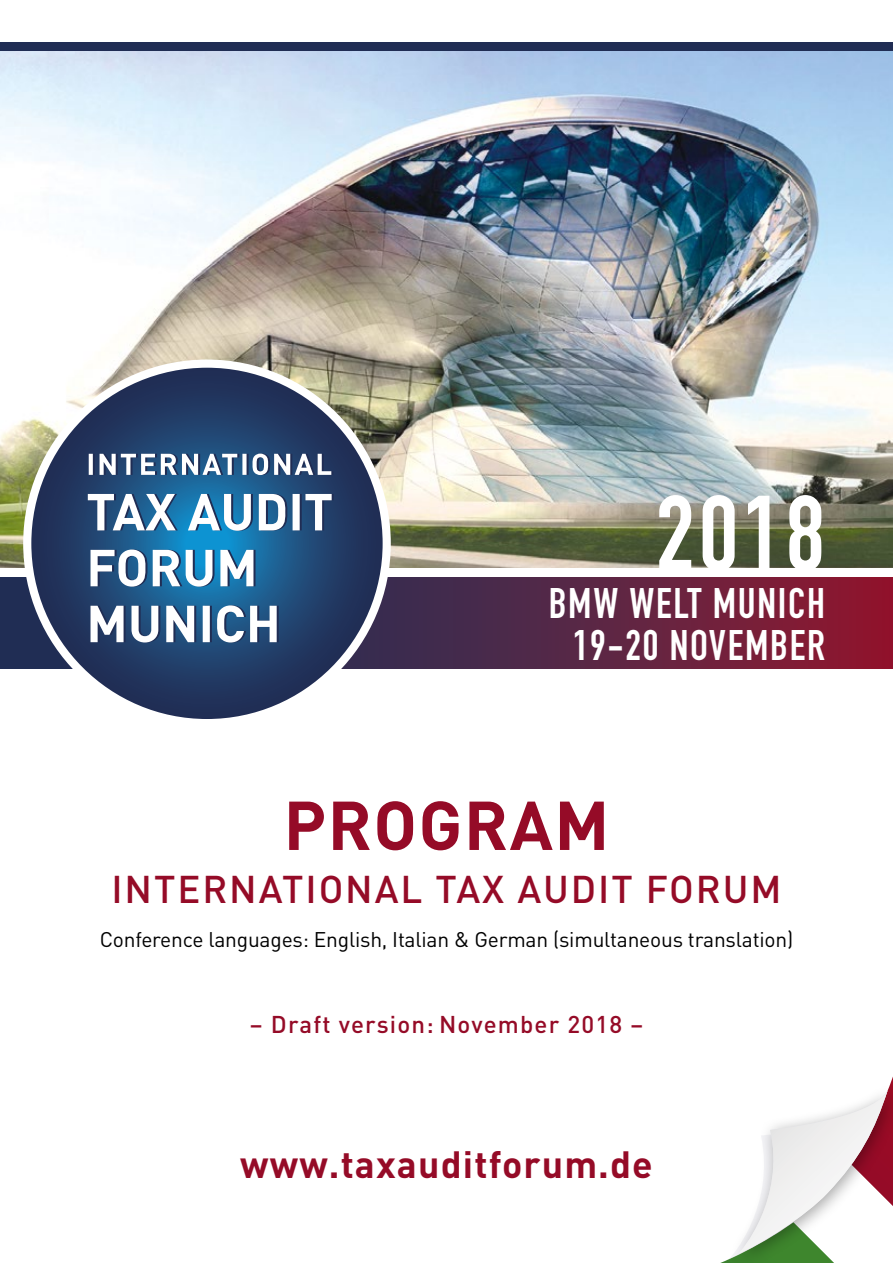
<style>
.page{position:relative;width:893px;height:1263px;background:#fff}
.page>*{position:absolute;margin:0;border:0;box-sizing:border-box;transform-origin:0 0}
.t1{font:700 105.3px "DIN Condensed";color:#fff}
.t2{font:700 67.95px "DIN";letter-spacing:.02em;color:#950b27}
.t3{font:700 42.15px/42.2px "DIN Condensed";letter-spacing:.04em;color:#fff;text-align:center}
.t4{font:500 38.25px "DIN";letter-spacing:.05em;color:#950b27}
.t5{font:700 37.5px "DIN Pro";letter-spacing:.03em;color:#950b27}
.t6{font:500 24px "DIN";letter-spacing:.05em;color:#950b27}
.t7{font:21px "DIN Pro";letter-spacing:-.01em;color:#000}
</style>
<div class="page">
<img style="left:0;top:51px;width:893px;height:517px">
<svg style="left:0;top:578px;width:893px;height:90px;background:#5d2442"></svg>
<div style="left:0;top:43px;width:893px;height:8px;background:#202d54"></div>
<div style="left:23px;top:359px;width:368px;height:368px;background:#fff;border-radius:50%"></div>
<svg style="left:31px;top:368px;width:352px;height:351px;background:#21406b"></svg>
<svg style="left:91px;top:605px;width:188px;height:37px"></svg>
<svg style="left:91px;top:549px;width:165px;height:38px"></svg>
<svg style="left:88px;top:494px;width:246px;height:37px"></svg>
<svg style="left:89px;top:454px;width:244px;height:21px"></svg>
<svg style="left:720px;top:1076px;width:173px;height:187px"></svg>
<h1 class="t1" style="left:656px;top:463px;width:171px">2018</h1>
<h3 class="t3" style="left:549px;top:581px;width:278px">BMW WELT MUNICH<br>19-20 NOVEMBER</h3>
<h2 class="t2" style="left:284px;top:781px;width:327px">PROGRAM</h2>
<h3 class="t4" style="left:111px;top:865px;width:672px">INTERNATIONAL TAX AUDIT FORUM</h3>
<p class="t7" style="left:100px;top:925px;width:695px">Conference languages: English, Italian &amp; German (simultaneous translation)</p>
<p class="t6" style="left:250px;top:1009px;width:395px">– Draft version: November 2018 –</p>
<h3 class="t5" style="left:240px;top:1139px;width:414px">www.taxauditforum.de</h3>
</div>
